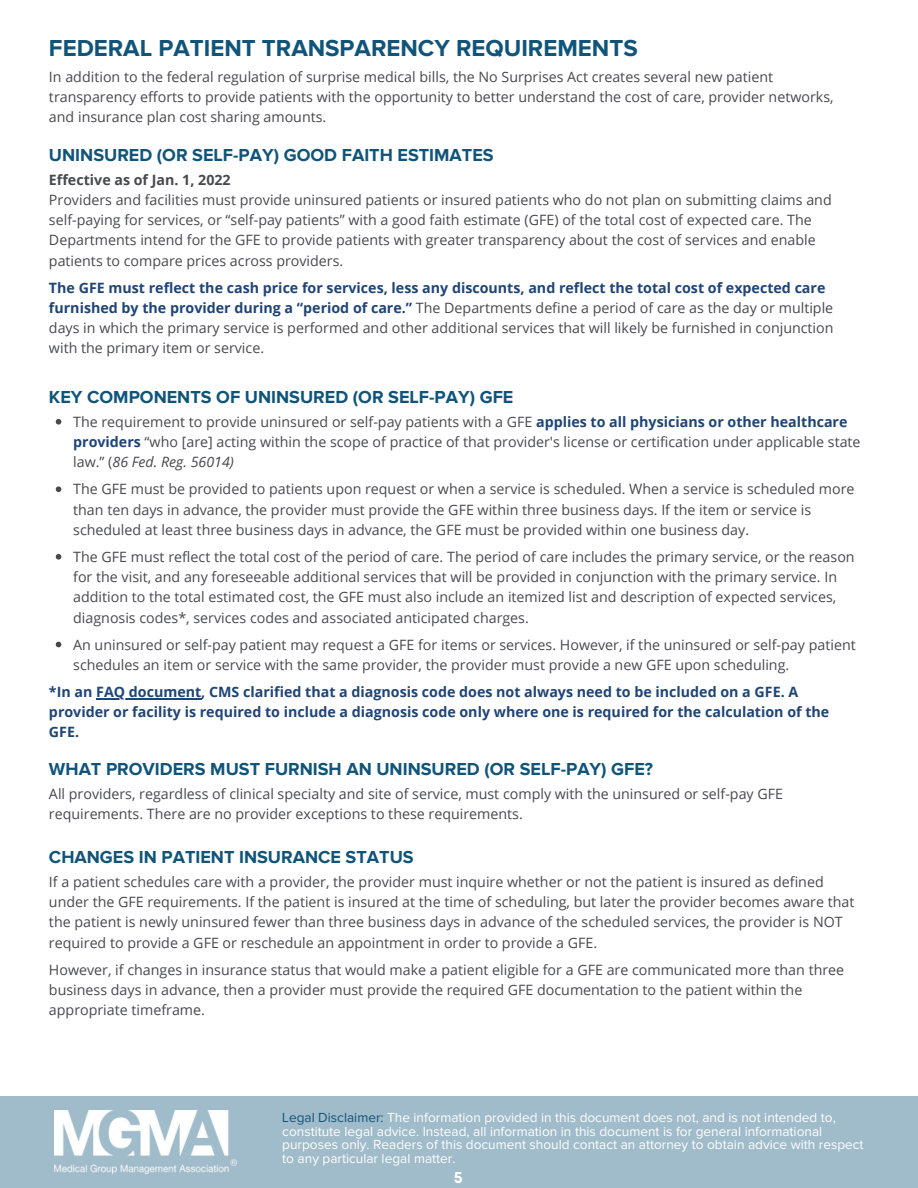
<style>
.page{position:relative;width:918px;height:1188px;background:#fff}
.page>*{position:absolute;margin:0;border:0;box-sizing:border-box;transform-origin:0 0}
.t1{font:700 24px "Proxima Nova";color:#115479}
.t2{font:700 18px "Proxima Nova";color:#115479}
.t3{font:700 16.5px "Mont";color:#fff}
.t4{font:14.25px/20.2px "Open Sans";color:#48494e}
.t5{font:700 14.25px/20.2px "Open Sans";color:#1f4476}
.t6{font:700 14.25px "Open Sans";color:#48494e}
.t7{font:13.65px/13.5px "Proxima Nova";color:#fff}
.s1{font-weight:700;color:#1f4476}
.s2{font-style:italic}
.s3{color:#115479}
</style>
<div class="page">
<svg style="left:56px;top:419px;width:5px;height:6px"></svg>
<svg style="left:56px;top:486px;width:5px;height:6px"></svg>
<svg style="left:56px;top:554px;width:5px;height:6px"></svg>
<svg style="left:56px;top:642px;width:5px;height:5px"></svg>
<hr style="left:96px;top:698px;width:105px;height:1px;background:#1f4476">
<div style="left:0;top:1096px;width:918px;height:92px;background:#a0bbc9"></div>
<img style="left:54px;top:1111px;width:183px;height:63px">
<p class="t1" style="left:49px;top:34px;width:590px">FEDERAL PATIENT TRANSPARENCY REQUIREMENTS</p>
<p class="t4" style="left:49px;top:66px;width:786px">In addition to the federal regulation of surprise medical bills, the No Surprises Act creates several new patient transparency efforts to provide patients with the opportunity to better understand the cost of care, provider networks, and insurance plan cost sharing amounts.</p>
<p class="t2" style="left:49px;top:144px;width:446px">UNINSURED (OR SELF-PAY) GOOD FAITH ESTIMATES</p>
<p class="t6" style="left:49px;top:169px;width:183px">Effective as of Jan. 1, 2022</p>
<p class="t4" style="left:49px;top:189px;width:784px">Providers and facilities must provide uninsured patients or insured patients who do not plan on submitting claims and self-paying for services, or “self-pay patients” with a good faith estimate (GFE) of the total cost of expected care. The Departments intend for the GFE to provide patients with greater transparency about the cost of services and enable patients to compare prices across providers.</p>
<p class="t4" style="left:49px;top:277px;width:786px"><span class="s1">The GFE must reflect the cash price for services, less any discounts, and reflect the total cost of expected care furnished by the provider during a “period of care.”</span> The Departments define a period of care as the day or multiple days in which the primary service is performed and other additional services that will likely be furnished in conjunction with the primary item or service.</p>
<p class="t2" style="left:49px;top:387px;width:466px">KEY COMPONENTS OF UNINSURED (OR SELF-PAY) GFE</p>
<p class="t4" style="left:73px;top:411px;width:789px">The requirement to provide uninsured or self-pay patients with a GFE <span class="s1">applies to all physicians or other healthcare providers</span> “who [are] acting within the scope of practice of that provider's license or certification under applicable state law.” (<span class="s2">86 Fed. Reg. 56014)</span></p>
<p class="t4" style="left:73px;top:479px;width:783px">The GFE must be provided to patients upon request or when a service is scheduled. When a service is scheduled more than ten days in advance, the provider must provide the GFE within three business days. If the item or service is scheduled at least three business days in advance, the GFE must be provided within one business day.</p>
<p class="t4" style="left:73px;top:546px;width:783px">The GFE must reflect the total cost of the period of care. The period of care includes the primary service, or the reason for the visit, and any foreseeable additional services that will be provided in conjunction with the primary service. In addition to the total estimated cost, the GFE must also include an itemized list and description of expected services, diagnosis codes*, services codes and associated anticipated charges.</p>
<p class="t4" style="left:73px;top:634px;width:784px">An uninsured or self-pay patient may request a GFE for items or services. However, if the uninsured or self-pay patient schedules an item or service with the same provider, the provider must provide a new GFE upon scheduling.</p>
<p class="t5" style="left:49px;top:681px;width:782px">*In an FAQ document, CMS clarified that a diagnosis code does not always need to be included on a GFE. A provider or facility is required to include a diagnosis code only where one is required for the calculation of the<br>GFE.</p>
<p class="t2" style="left:49px;top:758px;width:606px">WHAT PROVIDERS MUST FURNISH AN UNINSURED (OR SELF-PAY) GFE?</p>
<p class="t4" style="left:49px;top:783px;width:736px">All providers, regardless of clinical specialty and site of service, must comply with the uninsured or self-pay GFE requirements. There are no provider exceptions to these requirements.</p>
<p class="t2" style="left:49px;top:847px;width:366px">CHANGES IN PATIENT INSURANCE STATUS</p>
<p class="t4" style="left:49px;top:871px;width:807px">If a patient schedules care with a provider, the provider must inquire whether or not the patient is insured as defined under the GFE requirements. If the patient is insured at the time of scheduling, but later the provider becomes aware that the patient is newly uninsured fewer than three business days in advance of the scheduled services, the provider is NOT required to provide a GFE or reschedule an appointment in order to provide a GFE.</p>
<p class="t4" style="left:49px;top:959px;width:797px">However, if changes in insurance status that would make a patient eligible for a GFE are communicated more than three business days in advance, then a provider must provide the required GFE documentation to the patient within the appropriate timeframe.</p>
<p class="t7" style="left:282px;top:1111px;width:583px"><span class="s3">Legal Disclaimer:</span> The information provided in this document does not, and is not intended to, constitute legal advice. Instead, all information in this document is for general informational purposes only. Readers of this document should contact an attorney to obtain advice with respect to any particular legal matter.</p>
<p class="t3" style="left:454px;top:1171px;width:10px">5</p>
</div>
